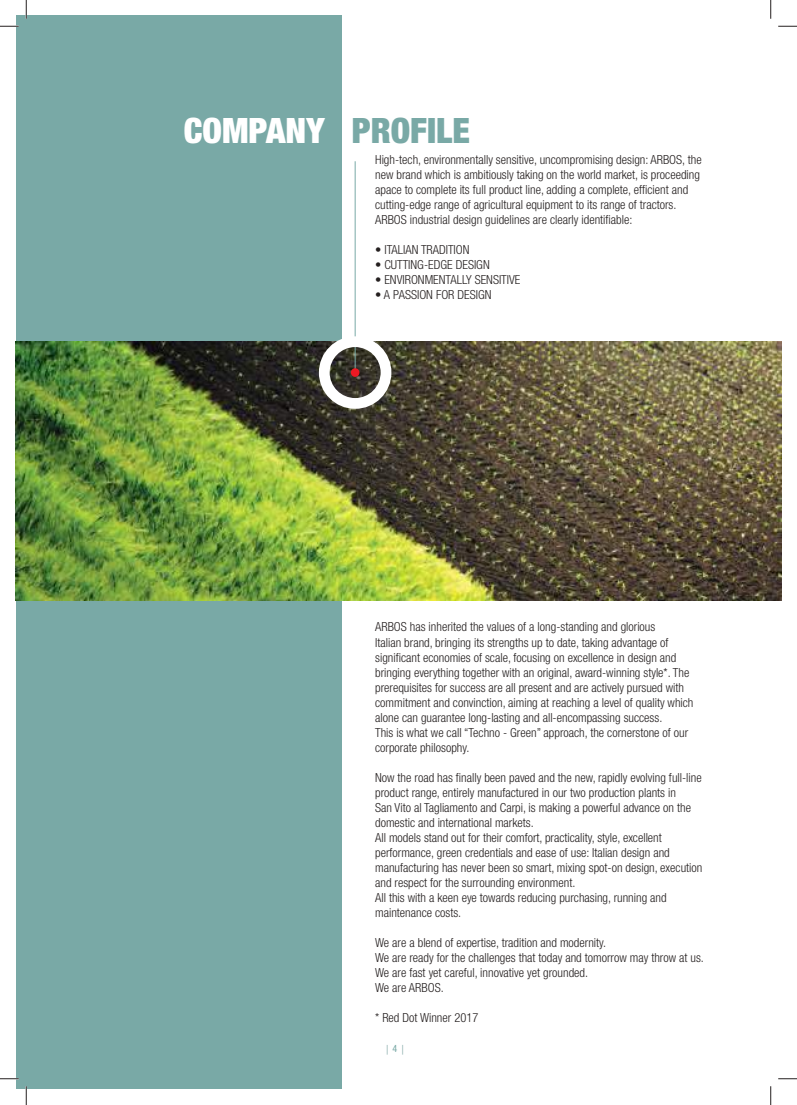
<style>
.page{position:relative;width:797px;height:1105px;background:#fff}
.page>*{position:absolute;margin:0;border:0;box-sizing:border-box;transform-origin:0 0}
.t1{font:900 condensed 35px "Helvetica Neue LT Std";color:#fff}
.t2{font:300 condensed 12.5px/15px "Helvetica Neue LT Std";color:#241f1f}
.t3{font:condensed 10px "Helvetica Neue LT Std";color:#79a9a6}
.s1{color:#79a9a6}
</style>
<div class="page">
<svg style="left:386px;top:1045px;width:2px;height:10px"></svg>
<div style="left:16px;top:16px;width:325px;height:1073px;background:#79a9a6"></div>
<img style="left:16px;top:341px;width:765px;height:259px">
<hr style="left:355px;top:161px;width:1px;height:213px;background:#79a9a6">
<div style="left:319px;top:336px;width:72px;height:73px;border:11px solid #fff;border-radius:50%"></div>
<div style="left:351px;top:368px;width:8px;height:9px;background:#ef1923;border-radius:50%"></div>
<svg style="left:0;top:25px;width:19px;height:2px"></svg>
<svg style="left:778px;top:25px;width:19px;height:2px"></svg>
<svg style="left:0;top:1078px;width:19px;height:1px"></svg>
<svg style="left:778px;top:1078px;width:19px;height:1px"></svg>
<svg style="left:25px;top:0;width:2px;height:19px"></svg>
<svg style="left:25px;top:1086px;width:2px;height:19px"></svg>
<svg style="left:770px;top:0;width:1px;height:19px"></svg>
<svg style="left:770px;top:1086px;width:1px;height:19px"></svg>
<h1 class="t1" style="left:184px;top:109px;width:287px">COMPANY <span class="s1">PROFILE</span></h1>
<p class="t2" style="left:375px;top:152px;width:328px">High-tech, environmentally sensitive, uncompromising design: ARBOS, the new brand which is ambitiously taking on the world market, is proceeding apace to complete its full product line, adding a complete, efficient and cutting-edge range of agricultural equipment to its range of tractors.<br>ARBOS industrial design guidelines are clearly identifiable:</p>
<p class="t2" style="left:375px;top:242px;width:96px">• ITALIAN TRADITION</p>
<p class="t2" style="left:375px;top:257px;width:116px">• CUTTING-EDGE DESIGN</p>
<p class="t2" style="left:375px;top:272px;width:147px">• ENVIRONMENTALLY SENSITIVE</p>
<p class="t2" style="left:375px;top:287px;width:118px">• A PASSION FOR DESIGN</p>
<p class="t2" style="left:375px;top:619px;width:320px">ARBOS has inherited the values of a long-standing and glorious<br>Italian brand, bringing its strengths up to date, taking advantage of significant economies of scale, focusing on excellence in design and bringing everything together with an original, award-winning style*. The prerequisites for success are all present and are actively pursued with commitment and convinction, aiming at reaching a level of quality which alone can guarantee long-lasting and all-encompassing success.<br>This is what we call “Techno - Green” approach, the cornerstone of our corporate philosophy.</p>
<p class="t2" style="left:375px;top:769px;width:329px">Now the road has finally been paved and the new, rapidly evolving full-line product range, entirely manufactured in our two production plants in<br>San Vito al Tagliamento and Carpi, is making a powerful advance on the domestic and international markets.<br>All models stand out for their comfort, practicality, style, excellent performance, green credentials and ease of use: Italian design and manufacturing has never been so smart, mixing spot-on design, execution and respect for the surrounding environment.<br>All this with a keen eye towards reducing purchasing, running and maintenance costs.</p>
<p class="t2" style="left:375px;top:934px;width:330px">We are a blend of expertise, tradition and modernity.<br>We are ready for the challenges that today and tomorrow may throw at us.<br>We are fast yet careful, innovative yet grounded.<br>We are ARBOS.</p>
<p class="t2" style="left:375px;top:1009px;width:105px">* Red Dot Winner 2017</p>
<p class="t3" style="left:392px;top:1043px;width:6px">4</p>
</div>
